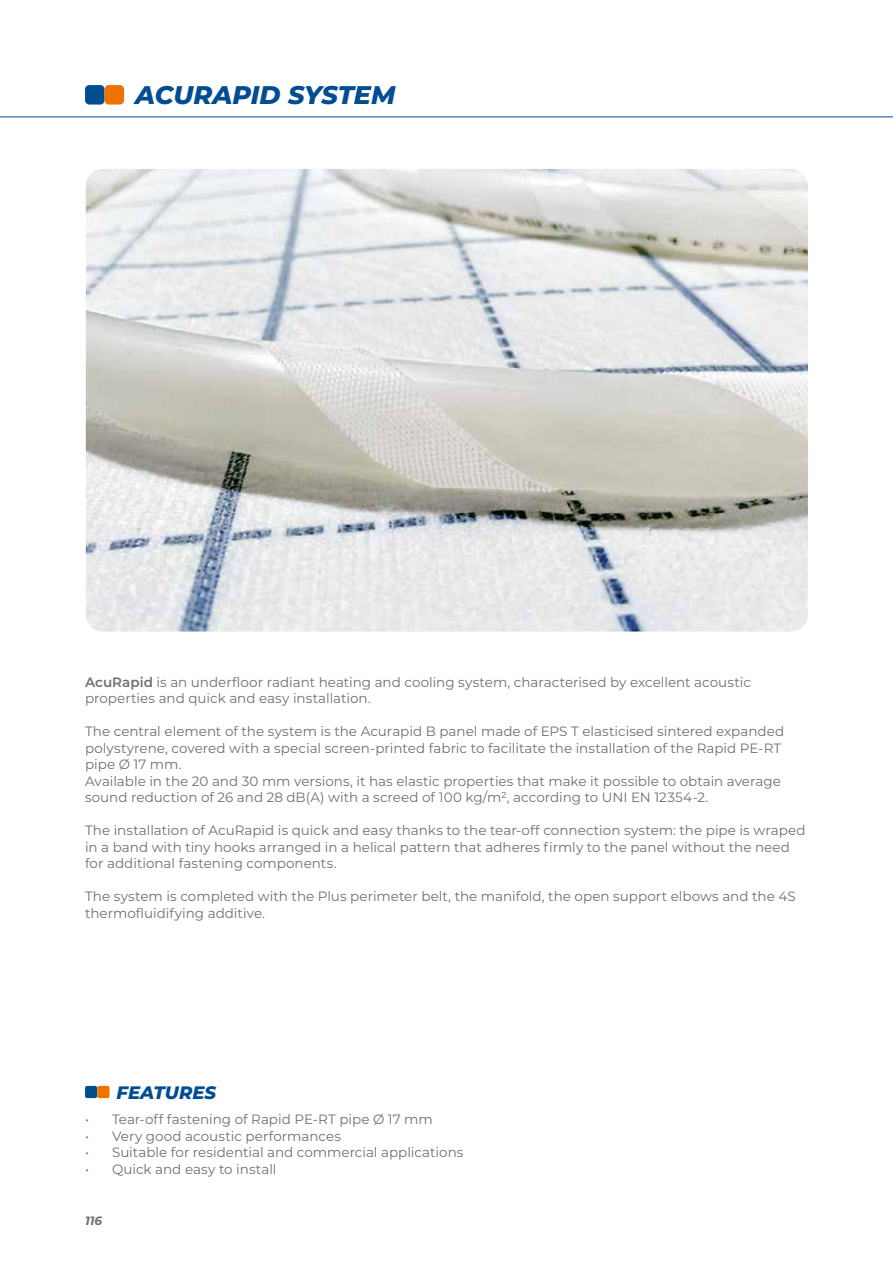
<style>
.page{position:relative;width:893px;height:1263px;background:#fff}
.page>*{position:absolute;margin:0;border:0;box-sizing:border-box;transform-origin:0 0}
.t1{font:italic 800 25.5px "Montserrat";letter-spacing:-.005em;color:#004d92}
.t2{font:italic 800 18px "Montserrat";color:#004d92}
.t3{font:13.5px/16.5px "Montserrat";color:#706f6f}
.t4{font:italic 700 12px "Montserrat";color:#706f6f}
.s1{font-weight:600}
</style>
<div class="page">
<img style="left:86px;top:169px;width:722px;height:462px">
<div style="left:85px;top:85px;width:20px;height:20px;background:#004d92;border-radius:4px"></div>
<div style="left:105px;top:85px;width:19px;height:20px;background:#ee7402;border-radius:4px"></div>
<hr style="left:0;top:117px;width:893px;height:1px;background:#004d92">
<div style="left:85px;top:1086px;width:12px;height:12px;background:#004d92;border-radius:2px"></div>
<div style="left:97px;top:1086px;width:13px;height:12px;background:#ee7402;border-radius:2px"></div>
<h1 class="t1" style="left:135px;top:76px;width:262px">ACURAPID SYSTEM</h1>
<p class="t3" style="left:85px;top:673px;width:667px"><span class="s1">AcuRapid</span> is an underfloor radiant heating and cooling system, characterised by excellent acoustic properties and quick and easy installation.</p>
<p class="t3" style="left:85px;top:722px;width:701px">The central element of the system is the Acurapid B panel made of EPS T elasticised sintered expanded polystyrene, covered with a special screen-printed fabric to facilitate the installation of the Rapid PE-RT pipe Ø 17 mm.<br>Available in the 20 and 30 mm versions, it has elastic properties that make it possible to obtain average sound reduction of 26 and 28 dB(A) with a screed of 100 kg/m², according to UNI EN 12354-2.</p>
<p class="t3" style="left:85px;top:821px;width:722px">The installation of AcuRapid is quick and easy thanks to the tear-off connection system: the pipe is wraped in a band with tiny hooks arranged in a helical pattern that adheres firmly to the panel without the need for additional fastening components.</p>
<p class="t3" style="left:85px;top:887px;width:712px">The system is completed with the Plus perimeter belt, the manifold, the open support elbows and the 4S thermofluidifying additive.</p>
<h2 class="t2" style="left:116px;top:1079px;width:101px">FEATURES</h2>
<p class="t3" style="left:85px;top:1111px;width:349px">• Tear-off fastening of Rapid PE-RT pipe Ø 17 mm</p>
<p class="t3" style="left:85px;top:1127px;width:258px">• Very good acoustic performances</p>
<p class="t3" style="left:85px;top:1144px;width:380px">• Suitable for residential and commercial applications</p>
<p class="t3" style="left:85px;top:1160px;width:193px">• Quick and easy to install</p>
<p class="t4" style="left:85px;top:1212px;width:19px">116</p>
</div>
